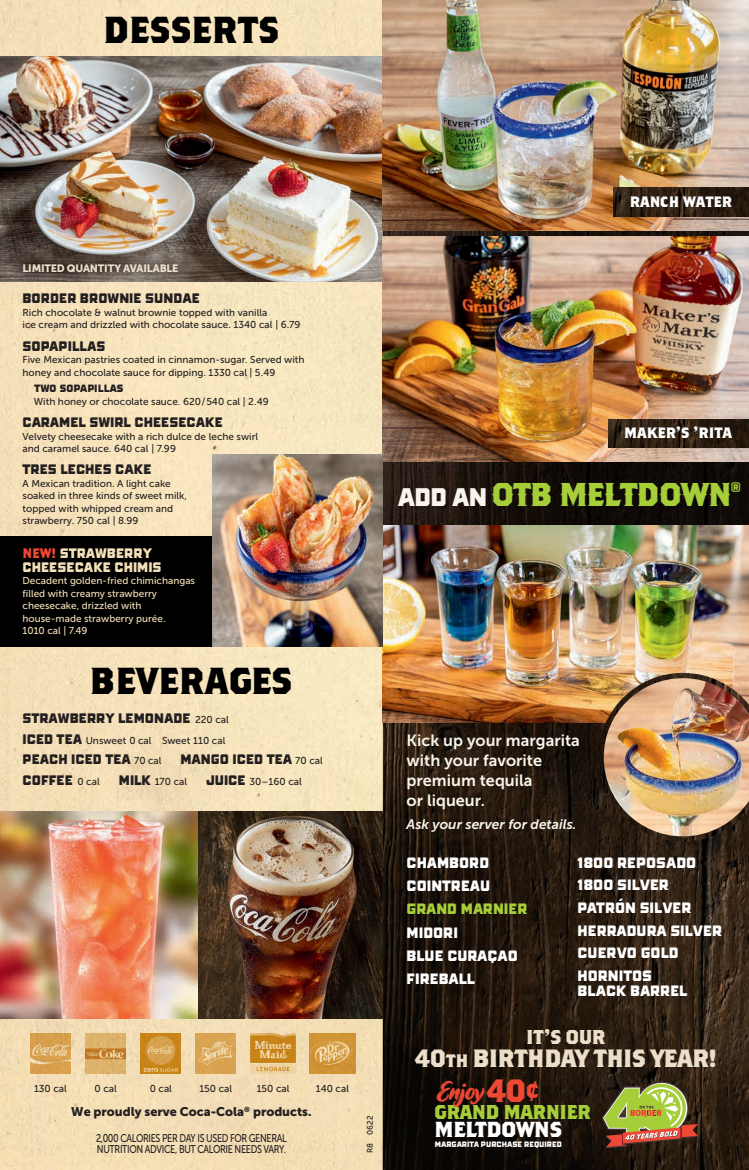
<style>
.page{position:relative;width:749px;height:1170px;background:#fff}
.page>*{position:absolute;margin:0;border:0;box-sizing:border-box;transform-origin:0 0}
.t1{font:37.5px "Border Bold er";color:#000001}
.t2{font:33px "Border Crunchy";letter-spacing:-.03em;color:#a6ce39}
.t3{font:700 25px "Brothers OT";letter-spacing:-.03em;color:#ecdfca}
.t4{font:24.88px "James Stroker";letter-spacing:-.03em;color:#ef4835}
.t5{font:700 24.12px "Brothers OT";letter-spacing:-.03em;color:#fff}
.t6{font:700 20px "Brothers OT";letter-spacing:-.03em;color:#a6ce39}
.t7{font:700 20px "Brothers OT";color:#ecdfca}
.t8{font:16.25px/20px "Museo Sans 700";color:#f9f5ec}
.t9{font:15px/22.5px "Border Sansgria";color:#fff}
.t10{font:15px "Border Bold er";color:#fff}
.t11{font:15px "Border Sansgria";color:#a6ce39}
.t12{font:13.75px "Border Sansgria";color:#231f20}
.t13{font:13.75px/13.8px "Border Sansgria";color:#f4e0b7}
.t14{font:italic 13.75px "Museo Sans 700";color:#f9f5ec}
.t15{font:12.5px "Museo Sans 900";color:#231f20}
.t16{font:12.5px "Borgstrand Pro";letter-spacing:-.05em;color:#231f20}
.t17{font:11.25px/11.2px "Museo Sans 500";letter-spacing:-.04em;color:#231f20;scale:.8 1}
.t18{font:10.62px "Museo Sans 900";letter-spacing:-.02em;color:#ecdfca}
.t19{font:10px/12.5px "Museo Sans 500";color:#231f20}
.t20{font:10px/12.5px "Museo Sans 500";color:#f4e0b7}
.t21{font:8.12px "Museo Sans 500";color:#231f20}
.t22{font:7.75px "Border Sansgria";color:#fff}
.s1{font-family:"Border Crunchy";color:#ef4835}
.s2{font-family:"Museo Sans 500";font-size:10px}
.s3{font-family:"Border Sansgria";font-size:13.75px}
.s4{font-family:"Border Sansgria";font-size:25.5px;color:#f9f5ec}
.s5{font-size:20px}
.s6{font-family:"Brothers OT";font-weight:700;font-size:32.25px}
.s7{font-family:"Brothers OT";font-weight:700;font-size:26px}
</style>
<div class="page">
<img style="left:366px;top:0;width:382px;height:1170px">
<svg style="left:382px;top:231px;width:366px;height:295px;background:#1c140f"></svg>
<img style="left:0;top:0;width:366px;height:1170px">
<img style="left:0;top:56px;width:382px;height:225px">
<img style="left:382px;top:236px;width:366px;height:225px">
<img style="left:382px;top:526px;width:366px;height:197px">
<img style="left:0;top:811px;width:382px;height:207px">
<img style="left:382px;top:0;width:366px;height:231px">
<img style="left:613px;top:188px;width:135px;height:28px">
<img style="left:608px;top:419px;width:140px;height:28px">
<div style="left:0;top:537px;width:366px;height:110px;background:#000001"></div>
<img style="left:598px;top:673px;width:150px;height:169px">
<img style="left:603px;top:678px;width:145px;height:158px">
<img style="left:30px;top:1033px;width:40px;height:40px">
<img style="left:141px;top:1033px;width:40px;height:40px">
<img style="left:196px;top:1033px;width:40px;height:40px">
<img style="left:250px;top:1033px;width:45px;height:41px">
<img style="left:310px;top:1034px;width:45px;height:39px">
<img style="left:86px;top:1033px;width:40px;height:40px">
<svg style="left:601px;top:1082px;width:96px;height:66px;background:#8b7e40"></svg>
<img style="left:212px;top:454px;width:170px;height:193px">
<div style="left:13px;top:253px;width:176px;height:30px;background:#231f20;opacity:.38"></div>
<h1 class="t1" style="left:103px;top:5px;width:178px">DESSERTS</h1>
<p class="t18" style="left:22px;top:262px;width:157px">LIMITED QUANTITY AVAILABLE</p>
<h3 class="t12" style="left:22px;top:290px;width:179px">BORDER BROWNIE SUNDAE</h3>
<p class="t19" style="left:22px;top:306px;width:279px">Rich chocolate &amp; walnut brownie topped with vanilla<br>ice cream and drizzled with chocolate sauce. 1340 cal | 6.79</p>
<h3 class="t12" style="left:22px;top:337px;width:84px">SOPAPILLAS</h3>
<p class="t19" style="left:22px;top:353px;width:283px">Five Mexican pastries coated in cinnamon-sugar. Served with honey and chocolate sauce for dipping. 1330 cal | 5.49</p>
<p class="t16" style="left:34px;top:380px;width:91px">TWO SOPAPILLAS</p>
<p class="t19" style="left:34px;top:395px;width:236px">With honey or chocolate sauce. 620/540 cal | 2.49</p>
<h3 class="t12" style="left:22px;top:413px;width:202px">CARAMEL SWIRL CHEESECAKE</h3>
<p class="t19" style="left:22px;top:430px;width:237px">Velvety cheesecake with a rich dulce de leche swirl and caramel sauce. 640 cal | 7.99</p>
<h3 class="t12" style="left:22px;top:460px;width:130px">TRES LECHES CAKE</h3>
<p class="t19" style="left:22px;top:477px;width:166px">A Mexican tradition. A light cake soaked in three kinds of sweet milk, topped with whipped cream and strawberry. 750 cal | 8.99</p>
<h3 class="t13" style="left:22px;top:545px;width:140px"><span class="s1">NEW!</span> STRAWBERRY<br>CHEESECAKE CHIMIS</h3>
<p class="t20" style="left:22px;top:574px;width:174px">Decadent golden-fried chimichangas filled with creamy strawberry cheesecake, drizzled with house-made strawberry purée.<br>1010 cal | 7.49</p>
<h1 class="t1" style="left:90px;top:655px;width:204px">BEVERAGES</h1>
<h3 class="t12" style="left:22px;top:709px;width:208px">STRAWBERRY LEMONADE <span class="s2">220 cal</span></h3>
<p class="t19" style="left:22px;top:734px;width:204px"><span class="s3">ICED TEA</span> Unsweet 0 cal Sweet 110 cal</p>
<h3 class="t12" style="left:22px;top:751px;width:140px">PEACH ICED TEA <span class="s2">70 cal</span></h3>
<h3 class="t12" style="left:180px;top:751px;width:144px">MANGO ICED TEA <span class="s2">70 cal</span></h3>
<h3 class="t12" style="left:22px;top:771px;width:79px">COFFEE <span class="s2">0 cal</span></h3>
<p class="t19" style="left:119px;top:775px;width:70px"><span class="s3">MILK</span> 170 cal</p>
<p class="t19" style="left:206px;top:775px;width:97px"><span class="s3">JUICE</span> 30–160 cal</p>
<p class="t19" style="left:34px;top:1083px;width:34px">130 cal</p>
<p class="t19" style="left:94px;top:1083px;width:24px">0 cal</p>
<p class="t19" style="left:150px;top:1083px;width:24px">0 cal</p>
<p class="t19" style="left:199px;top:1083px;width:34px">150 cal</p>
<p class="t19" style="left:256px;top:1083px;width:34px">150 cal</p>
<p class="t19" style="left:316px;top:1083px;width:34px">140 cal</p>
<p class="t15" style="left:71px;top:1105px;width:242px">We proudly serve Coca-Cola<sup>®</sup> products.</p>
<p class="t17" style="left:96px;top:1132px;width:240px">2,000 CALORIES PER DAY IS USED FOR GENERAL<br>NUTRITION ADVICE, BUT CALORIE NEEDS VARY.</p>
<p class="t21" style="left:365px;top:1153px;width:39px;rotate:-90deg">R8 0622</p>
<h3 class="t10" style="left:629px;top:191px;width:104px">RANCH WATER</h3>
<h3 class="t10" style="left:623px;top:423px;width:109px">MAKER’S ’RITA</h3>
<h2 class="t2" style="left:398px;top:472px;width:344px"><span class="s4">ADD An</span> OTB MELTDOWN<sup>®</sup></h2>
<h3 class="t8" style="left:406px;top:730px;width:175px">Kick up your margarita with your favorite premium tequila<br>or liqueur.</h3>
<h3 class="t14" style="left:406px;top:817px;width:171px">Ask your server for details.</h3>
<h3 class="t9" style="left:406px;top:850px;width:85px;line-height:23.2px">CHAMBORD<br>COINTREAU</h3>
<h3 class="t11" style="left:406px;top:899px;width:122px">GRAND MARNIER</h3>
<h3 class="t9" style="left:406px;top:920px;width:113px;line-height:23.2px">MIDORI<br>BLUE CURAçAO<br>FIREBALL</h3>
<h3 class="t9" style="left:577px;top:851px;width:146px">18OO REPOSADO<br>18OO SILVER<br>PATRÓN SILVER<br>HERRADURA SILVER<br>CUERVO GOLD<br>HORNITOS</h3>
<h3 class="t9" style="left:577px;top:978px;width:111px">BLACK BARREL</h3>
<h3 class="t7" style="left:526px;top:1028px;width:81px">IT’S OUR</h3>
<h3 class="t3" style="left:414px;top:1047px;width:303px">40<span class="s5">th</span> BIRTHDAY THIS YEAR!</h3>
<h3 class="t6" style="left:434px;top:1103px;width:158px">GRAND MARNIER</h3>
<h3 class="t4" style="left:436px;top:1079px;width:104px">Enjoy <span class="s6">40</span><span class="s7">¢</span></h3>
<h3 class="t5" style="left:434px;top:1118px;width:130px">meltdowns</h3>
<p class="t22" style="left:434px;top:1140px;width:128px">MARGARITA PURCHASE REQUIRED</p>
</div>
